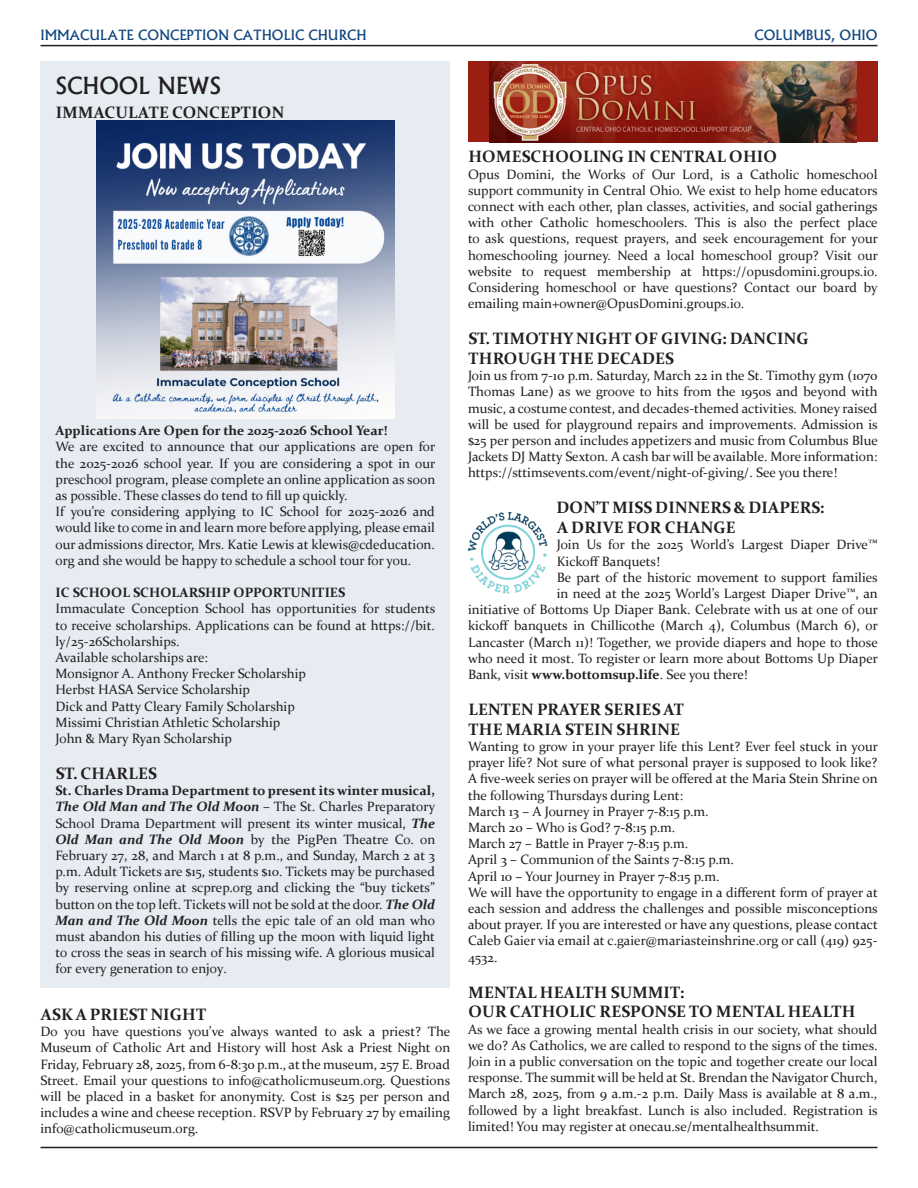
<style>
.page{position:relative;width:918px;height:1188px;background:#fff}
.page>*{position:absolute;margin:0;border:0;box-sizing:border-box;transform-origin:0 0}
.EXP_header{font:500 22.5px "Albertus";color:#231f20}
.SUBHEAD{font:700 16.5px/19.8px "Constantia";letter-spacing:.01em;color:#231f20}
.t1{font:13.5px/16.2px "Constantia";color:#231f20;text-align:justify}
.t2{font:700 13.5px "Constantia";color:#231f20}
.t3{font:500 13.5px "Albertus";color:#114780}
.s1{font-weight:700}
.s2{font-weight:700;font-style:italic}
</style>
<div class="page">
<div style="left:40px;top:62px;width:410px;height:926px;background:#e6ecf2"></div>
<img style="left:96px;top:121px;width:298px;height:298px">
<div style="left:468px;top:62px;width:410px;height:80px;background:#9a1e12"></div>
<img style="left:489px;top:61px;width:367px;height:81px">
<img style="left:468px;top:513px;width:80px;height:80px">
<hr style="left:40px;top:45px;width:838px;height:1px;background:#231f20">
<hr style="left:40px;top:1147px;width:838px;height:1px;background:#231f20">
<p class="t3" style="left:40px;top:27px;width:328px">IMMACULATE CONCEPTION CATHOLIC CHURCH</p>
<p class="t3" style="left:755px;top:27px;width:124px">COLUMBUS, OHIO</p>
<p class="EXP_header" style="left:56px;top:71px;width:167px">SCHOOL NEWS</p>
<p class="SUBHEAD" style="left:56px;top:102px;width:230px">IMMACULATE CONCEPTION</p>
<p class="t2" style="left:56px;top:421px;width:334px">Applications Are Open for the 2025-2026 School Year!</p>
<p class="t1" style="left:56px;top:438px;width:381px">We are excited to announce that our applications are open for the 2025-2026 school year. If you are considering a spot in our preschool program, please complete an online application as soon as possible. These classes do tend to fill up quickly.</p>
<p class="t1" style="left:56px;top:503px;width:381px">If you’re considering applying to IC School for 2025-2026 and would like to come in and learn more before applying, please email our admissions director, Mrs. Katie Lewis at klewis@cdeducation. org and she would be happy to schedule a school tour for you.</p>
<p class="t2" style="left:56px;top:583px;width:291px">IC SCHOOL SCHOLARSHIP OPPORTUNITIES</p>
<p class="t1" style="left:56px;top:600px;width:381px">Immaculate Conception School has opportunities for students to receive scholarships. Applications can be found at https://bit. ly/25-26Scholarships.</p>
<p class="t1" style="left:56px;top:649px;width:154px">Available scholarships are:</p>
<p class="t1" style="left:56px;top:665px;width:252px">Monsignor A. Anthony Frecker Scholarship</p>
<p class="t1" style="left:56px;top:681px;width:196px">Herbst HASA Service Scholarship</p>
<p class="t1" style="left:56px;top:697px;width:241px">Dick and Patty Cleary Family Scholarship</p>
<p class="t1" style="left:56px;top:713px;width:226px">Missimi Christian Athletic Scholarship</p>
<p class="t1" style="left:56px;top:730px;width:178px">John &amp; Mary Ryan Scholarship</p>
<p class="SUBHEAD" style="left:56px;top:763px;width:102px">ST. CHARLES</p>
<p class="t1" style="left:56px;top:782px;width:381px"><span class="s1">St. Charles Drama Department to present its winter musical, </span><span class="s2">The Old Man and The Old Moon –</span> The St. Charles Preparatory School Drama Department will present its winter musical, <span class="s2">The Old Man and The Old Moon</span> by the PigPen Theatre Co. on February 27, 28, and March 1 at 8 p.m., and Sunday, March 2 at 3 p.m. Adult Tickets are $15, students $10. Tickets may be purchased by reserving online at scprep.org and clicking the “buy tickets” button on the top left. Tickets will not be sold at the door. <span class="s2">The Old Man and The Old Moon</span> tells the epic tale of an old man who must abandon his duties of filling up the moon with liquid light to cross the seas in search of his missing wife. A glorious musical for every generation to enjoy.</p>
<p class="SUBHEAD" style="left:41px;top:1004px;width:167px">ASK A PRIEST NIGHT</p>
<p class="t1" style="left:40px;top:1023px;width:411px">Do you have questions you’ve always wanted to ask a priest? The Museum of Catholic Art and History will host Ask a Priest Night on Friday, February 28, 2025, from 6-8:30 p.m., atthe museum, 257 E. Broad Street. Email your questions to info@catholicmuseum.org. Questions will be placed in a basket for anonymity. Cost is $25 per person and includes a wine and cheese reception. RSVP by February 27 by emailing info@catholicmuseum.org.</p>
<p class="SUBHEAD" style="left:468px;top:146px;width:310px">HOMESCHOOLING IN CENTRAL OHIO</p>
<p class="t1" style="left:468px;top:165px;width:411px">Opus Domini, the Works of Our Lord, is a Catholic homeschool support community in Central Ohio. We exist to help home educators connect with each other, plan classes, activities, and social gatherings with other Catholic homeschoolers. This is also the perfect place to ask questions, request prayers, and seek encouragement for your homeschooling journey. Need a local homeschool group? Visit our website to request membership at https://opusdomini.groups.io.<br>Considering homeschool or have questions? Contact our board by emailing main+owner@OpusDomini.groups.io.</p>
<p class="SUBHEAD" style="left:468px;top:328px;width:342px">ST. TIMOTHY NIGHT OF GIVING: DANCING<br>THROUGH THE DECADES</p>
<p class="t1" style="left:468px;top:367px;width:411px">Join us from 7-10 p.m. Saturday, March 22 in the St. Timothy gym (1070<br>Thomas Lane) as we groove to hits from the 1950s and beyond with music, a costume contest, and decades-themed activities. Money raised will be used for playground repairs and improvements. Admission is $25 per person and includes appetizers and music from Columbus Blue Jackets DJ Matty Sexton. A cash bar will be available. More information: https://sttimsevents.com/event/night-of-giving/. See you there!</p>
<p class="SUBHEAD" style="left:556px;top:497px;width:270px">DON’T MISS DINNERS &amp; DIAPERS:</p>
<p class="SUBHEAD" style="left:557px;top:517px;width:180px">A DRIVE FOR CHANGE</p>
<p class="t1" style="left:557px;top:536px;width:322px">Join Us for the 2025 World’s Largest Diaper Drive™<br>Kickoff Banquets!</p>
<p class="t1" style="left:557px;top:568px;width:323px">Be part of the historic movement to support families</p>
<p class="t1" style="left:557px;top:585px;width:323px">in need at the 2025 World’s Largest Diaper Drive™, an</p>
<p class="t1" style="left:468px;top:601px;width:411px">initiative of Bottoms Up Diaper Bank. Celebrate with us at one of our</p>
<p class="t1" style="left:468px;top:617px;width:412px">kickoff banquets in Chillicothe (March 4), Columbus (March 6), or</p>
<p class="t1" style="left:468px;top:633px;width:411px">Lancaster (March 11)! Together, we provide diapers and hope to those</p>
<p class="t1" style="left:468px;top:649px;width:412px">who need it most. To register or learn more about Bottoms Up Diaper</p>
<p class="t1" style="left:468px;top:666px;width:281px">Bank, visit <span class="s1">www.bottomsup.life</span>. See you there!</p>
<p class="SUBHEAD" style="left:468px;top:699px;width:217px">LENTEN PRAYER SERIES AT</p>
<p class="SUBHEAD" style="left:468px;top:718px;width:213px">THE MARIA STEIN SHRINE</p>
<p class="t1" style="left:468px;top:738px;width:411px">Wanting to grow in your prayer life this Lent? Ever feel stuck in your prayer life? Not sure of what personal prayer is supposed to look like?<br>A five-week series on prayer will be offered at the Maria Stein Shrine on the following Thursdays during Lent:</p>
<p class="t1" style="left:468px;top:802px;width:242px">March 13 – A Journey in Prayer 7-8:15 p.m.</p>
<p class="t1" style="left:468px;top:819px;width:209px">March 20 – Who is God? 7-8:15 p.m.</p>
<p class="t1" style="left:468px;top:835px;width:222px">March 27 – Battle in Prayer 7-8:15 p.m.</p>
<p class="t1" style="left:468px;top:851px;width:268px">April 3 – Communion of the Saints 7-8:15 p.m.</p>
<p class="t1" style="left:468px;top:867px;width:253px">April 10 – Your Journey in Prayer 7-8:15 p.m.</p>
<p class="t1" style="left:468px;top:883px;width:411px">We will have the opportunity to engage in a different form of prayer at each session and address the challenges and possible misconceptions about prayer. If you are interested or have any questions, please contact Caleb Gaier via email at c.gaier@mariasteinshrine.org or call (419) 925- 4532.</p>
<p class="SUBHEAD" style="left:468px;top:981px;width:217px">MENTAL HEALTH SUMMIT:</p>
<p class="SUBHEAD" style="left:468px;top:1001px;width:388px">OUR CATHOLIC RESPONSE TO MENTAL HEALTH</p>
<p class="t1" style="left:468px;top:1020px;width:411px">As we face a growing mental health crisis in our society, what should we do? As Catholics, we are called to respond to the signs of the times.<br>Join in a public conversation on the topic and together create our local response. The summit will be held at St. Brendan the Navigator Church, March 28, 2025, from 9 a.m.-2 p.m. Daily Mass is available at 8 a.m., followed by a light breakfast. Lunch is also included. Registration is limited! You may register at onecau.se/mentalhealthsummit.</p>
</div>
